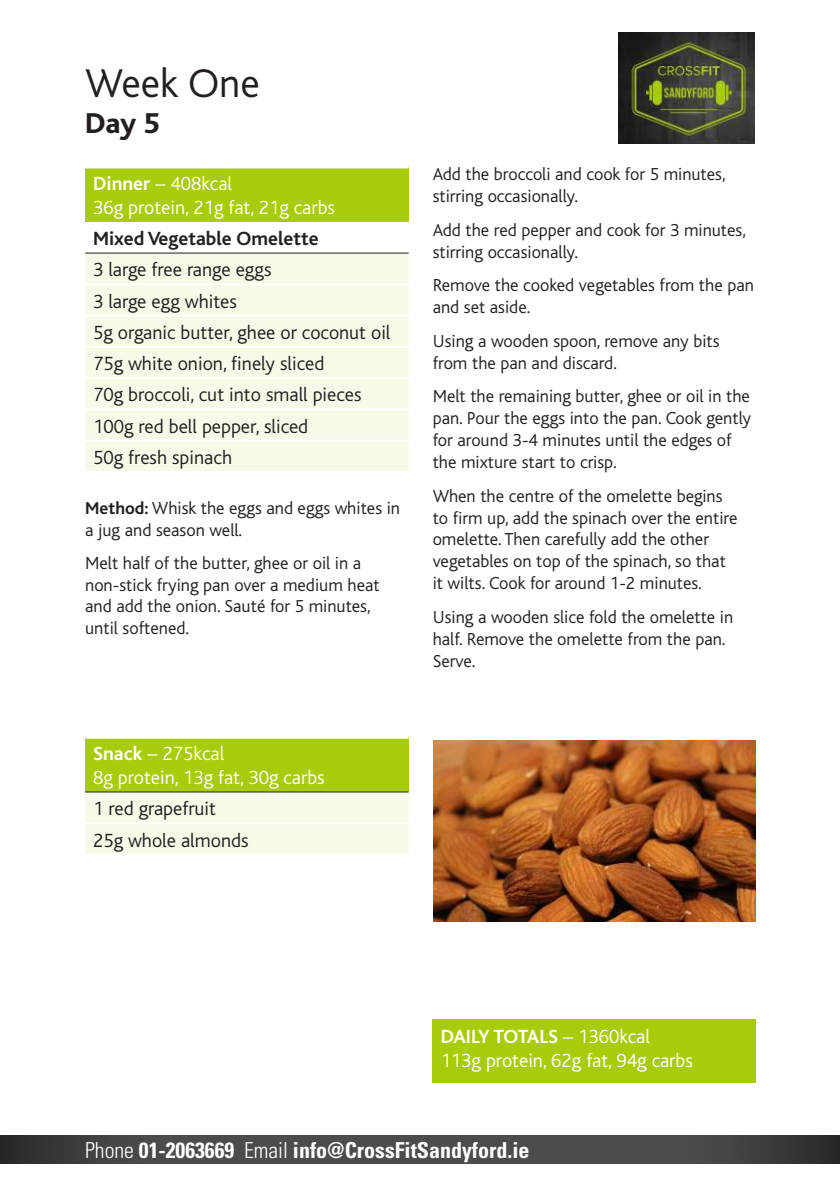
<style>
.page{position:relative;width:840px;height:1191px;background:#fff}
.page>*{position:absolute;margin:0;border:0;box-sizing:border-box;transform-origin:0 0}
.t1{font:300 42px "Bliss";color:#231f20}
.t2{font:800 30px "Bliss";color:#231f20}
.t3{font:700 condensed 22px "Univers";color:#fff}
.t4{font:300 20px/31.2px "Bliss";color:#231f20}
.t5{font:300 20px/24px "Bliss";color:#fff}
.t6{font:700 20px "Bliss";color:#231f20}
.t7{font:300 18.2px/21.8px "Bliss";color:#231f20}
.s1{font-weight:700}
.s2{font-weight:700;font-size:18px}
.s3{font-weight:300}
</style>
<div class="page">
<svg style="left:0;top:1136px;width:839px;height:27px;background:#454546"></svg>
<div style="left:85px;top:166px;width:323px;height:56px;background:#a7cc0a"></div>
<div style="left:85px;top:253px;width:323px;height:218px;background:#f6fae7"></div>
<hr style="left:85px;top:252px;width:323px;height:1px;background:#231f20">
<hr style="left:85px;top:164px;width:323px;height:4px;background:#fff">
<hr style="left:85px;top:283px;width:323px;height:2px;background:#fff">
<hr style="left:85px;top:314px;width:323px;height:2px;background:#fff">
<hr style="left:85px;top:346px;width:323px;height:2px;background:#fff">
<hr style="left:85px;top:377px;width:323px;height:2px;background:#fff">
<hr style="left:85px;top:408px;width:323px;height:2px;background:#fff">
<hr style="left:85px;top:440px;width:323px;height:2px;background:#fff">
<div style="left:85px;top:736px;width:323px;height:56px;background:#a7cc0a"></div>
<div style="left:85px;top:792px;width:323px;height:61px;background:#f6fae7"></div>
<hr style="left:85px;top:791px;width:323px;height:1px;background:#231f20">
<hr style="left:85px;top:734px;width:323px;height:4px;background:#fff">
<hr style="left:85px;top:822px;width:323px;height:2px;background:#fff">
<div style="left:432px;top:1019px;width:323px;height:64px;background:#a7cc0a"></div>
<img style="left:433px;top:740px;width:321px;height:181px">
<img style="left:618px;top:33px;width:136px;height:110px">
<h1 class="t1" style="left:85px;top:61px;width:176px">Week One</h1>
<h2 class="t2" style="left:85px;top:107px;width:76px">Day 5</h2>
<p class="t5" style="left:93px;top:172px;width:243px"><span class="s1">Dinner</span> – 408kcal<br>36g protein, 21g fat, 21g carbs</p>
<p class="t6" style="left:93px;top:228px;width:227px">Mixed Vegetable Omelette</p>
<p class="t4" style="left:93px;top:254px;width:298px">3 large free range eggs<br>3 large egg whites<br>5g organic butter, ghee or coconut oil<br>75g white onion, finely sliced<br>70g broccoli, cut into small pieces<br>100g red bell pepper, sliced<br>50g fresh spinach</p>
<p class="t7" style="left:85px;top:497px;width:316px"><span class="s2">Method:</span> Whisk the eggs and eggs whites in a jug and season well.</p>
<p class="t7" style="left:85px;top:552px;width:296px">Melt half of the butter, ghee or oil in a non-stick frying pan over a medium heat and add the onion. Sauté for 5 minutes, until softened.</p>
<p class="t5" style="left:93px;top:742px;width:233px"><span class="s1">Snack</span> – 275kcal<br>8g protein, 13g fat, 30g carbs</p>
<p class="t4" style="left:93px;top:793px;width:157px">1 red grapefruit<br>25g whole almonds</p>
<p class="t7" style="left:432px;top:163px;width:294px">Add the broccoli and cook for 5 minutes, stirring occasionally.</p>
<p class="t7" style="left:432px;top:219px;width:314px">Add the red pepper and cook for 3 minutes, stirring occasionally.</p>
<p class="t7" style="left:432px;top:275px;width:322px">Remove the cooked vegetables from the pan and set aside.</p>
<p class="t7" style="left:432px;top:330px;width:288px">Using a wooden spoon, remove any bits from the pan and discard.</p>
<p class="t7" style="left:432px;top:386px;width:320px">Melt the remaining butter, ghee or oil in the pan. Pour the eggs into the pan. Cook gently for around 3-4 minutes until the edges of the mixture start to crisp.</p>
<p class="t7" style="left:432px;top:485px;width:306px">When the centre of the omelette begins to firm up, add the spinach over the entire omelette. Then carefully add the other vegetables on top of the spinach, so that it wilts. Cook for around 1-2 minutes.</p>
<p class="t7" style="left:432px;top:606px;width:302px">Using a wooden slice fold the omelette in half. Remove the omelette from the pan.<br>Serve.</p>
<p class="t5" style="left:440px;top:1024px;width:253px"><span class="s1">DAILY TOTALS</span> – 1360kcal<br>113g protein, 62g fat, 94g carbs</p>
<p class="t3" style="left:85px;top:1136px;width:445px"><span class="s3">Phone</span> 01-2063669 <span class="s3">Email</span> info@CrossFitSandyford.ie</p>
</div>
